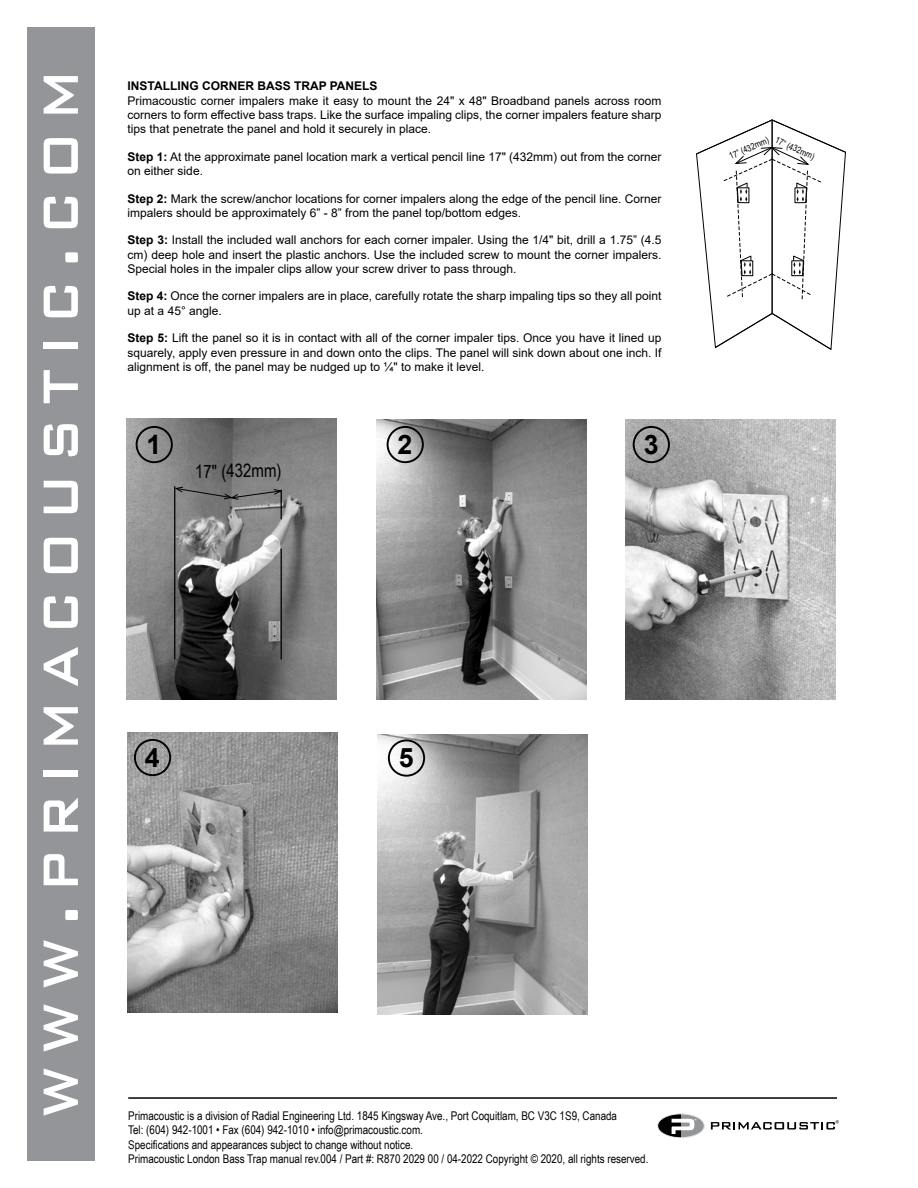
<style>
.page{position:relative;width:918px;height:1188px;background:#fff}
.page>*{position:absolute;margin:0;border:0;box-sizing:border-box;transform-origin:0 0}
.t1{font:500 81px "Bank Gothic BT";letter-spacing:.2em;color:#fff;scale:.8 1}
.t2{font:700 26.85px "Arial";color:#000}
.t3{font:18.45px "Arial Narrow";color:#000}
.t4{font:12px/14.4px "Arial";color:#000;text-align:justify}
.t5{font:12px/14.4px "Arial Narrow";color:#000}
.t6{font:700 12px "Arial";color:#000}
.t7{font:9px "Arial Narrow";color:#000}
.s1{font-weight:700}
</style>
<div class="page">
<img style="left:626px;top:419px;width:210px;height:280px">
<div style="left:27px;top:27px;width:68px;height:1134px;background:#939598"></div>
<hr style="left:128px;top:1097px;width:709px;height:2px;background:#000">
<svg style="left:696px;top:119px;width:150px;height:231px"></svg>
<img style="left:378px;top:735px;width:210px;height:280px">
<img style="left:376px;top:419px;width:210px;height:281px">
<img style="left:127px;top:732px;width:211px;height:281px">
<div style="left:387px;top:426px;width:37px;height:37px;border:2px solid #000;border-radius:50%"></div>
<div style="left:633px;top:426px;width:37px;height:37px;border:2px solid #000;border-radius:50%"></div>
<div style="left:134px;top:739px;width:37px;height:37px;border:2px solid #000;border-radius:50%"></div>
<div style="left:388px;top:739px;width:37px;height:38px;border:2px solid #000;border-radius:50%"></div>
<img style="left:127px;top:419px;width:210px;height:280px">
<div style="left:136px;top:426px;width:37px;height:37px;border:2px solid #000;border-radius:50%"></div>
<hr style="left:281px;top:549px;width:1px;height:111px;background:#000">
<svg style="left:175px;top:487px;width:107px;height:32px;background:#7c7c7c"></svg>
<hr style="left:174px;top:486px;width:1px;height:174px;background:#000">
<svg style="left:711px;top:1120px;width:128px;height:10px"></svg>
<svg style="left:658px;top:1114px;width:46px;height:24px"></svg>
<h1 class="t1" style="left:12px;top:1118px;width:1312px;rotate:-90deg">www.primacoustic.com</h1>
<p class="t6" style="left:128px;top:78px;width:252px">INSTALLING CORNER BASS TRAP PANELS</p>
<p class="t4" style="left:128px;top:93px;width:535px">Primacoustic corner impalers make it easy to mount the 24" x 48" Broadband panels across room corners to form effective bass traps. Like the surface impaling clips, the corner impalers feature sharp tips that penetrate the panel and hold it securely in place.</p>
<p class="t4" style="left:128px;top:149px;width:535px"><span class="s1">Step 1:</span> At the approximate panel location mark a vertical pencil line 17" (432mm) out from the corner on either side.</p>
<p class="t4" style="left:128px;top:191px;width:535px"><span class="s1">Step 2:</span> Mark the screw/anchor locations for corner impalers along the edge of the pencil line. Corner impalers should be approximately 6” - 8” from the panel top/bottom edges.</p>
<p class="t4" style="left:128px;top:233px;width:535px"><span class="s1">Step 3:</span> Install the included wall anchors for each corner impaler. Using the 1/4" bit, drill a 1.75” (4.5 cm) deep hole and insert the plastic anchors. Use the included screw to mount the corner impalers.<br>Special holes in the impaler clips allow your screw driver to pass through.</p>
<p class="t4" style="left:128px;top:289px;width:535px"><span class="s1">Step 4:</span> Once the corner impalers are in place, carefully rotate the sharp impaling tips so they all point up at a 45° angle.</p>
<p class="t4" style="left:128px;top:331px;width:535px"><span class="s1">Step 5:</span> Lift the panel so it is in contact with all of the corner impaler tips. Once you have it lined up squarely, apply even pressure in and down onto the clips. The panel will sink down about one inch. If alignment is off, the panel may be nudged up to ¼" to make it level.</p>
<h2 class="t2" style="left:147px;top:425px;width:16px">1</h2>
<h2 class="t2" style="left:398px;top:425px;width:16px">2</h2>
<h2 class="t2" style="left:644px;top:425px;width:16px">3</h2>
<h3 class="t3" style="left:195px;top:458px;width:88px;rotate:-1deg">17" (432mm)</h3>
<h2 class="t2" style="left:145px;top:738px;width:16px">4</h2>
<h2 class="t2" style="left:399px;top:739px;width:16px">5</h2>
<p class="t5" style="left:128px;top:1108px;width:522px">Primacoustic is a division of Radial Engineering Ltd. 1845 Kingsway Ave., Port Coquitlam, BC V3C 1S9, Canada<br>Tel: (604) 942-1001 • Fax (604) 942-1010 • info@primacoustic.com.<br>Specifications and appearances subject to change without notice.<br>Primacoustic London Bass Trap manual rev.004 / Part #: R870 2029 00 / 04-2022 Copyright © 2020, all rights reserved.</p>
<p class="t7" style="left:727px;top:150px;width:44px;rotate:-24deg">17” (432mm)</p>
<p class="t7" style="left:778px;top:134px;width:44px;rotate:24deg">17” (432mm)</p>
</div>
